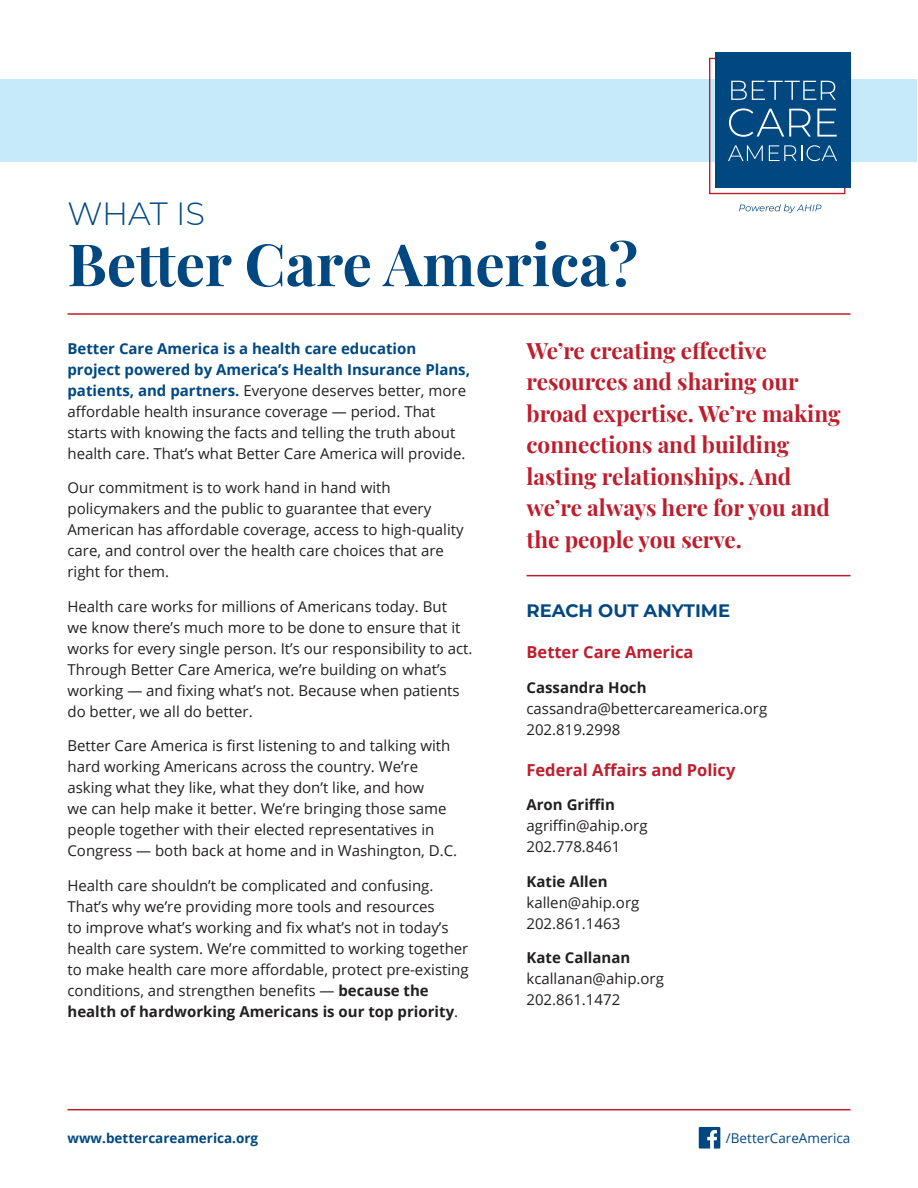
<style>
.page{position:relative;width:918px;height:1188px;background:#fff}
.page>*{position:absolute;margin:0;border:0;box-sizing:border-box;transform-origin:0 0}
.t1{font:700 58.5px "Playfair Display";color:#014881}
.Subtitle{font:300 32.1px "Montserrat";letter-spacing:-.01em;color:#014881}
.Callout-Red{font:700 22.5px/31.5px "Playfair Display";color:#be1d2c}
.Heading_1{font:700 18px "Montserrat";color:#014881}
.Heading_2{font:700 16.5px "Open Sans";color:#be1d2c}
.Contact-_Info{font:15px/21px "Open Sans";color:#231f20}
.Contact-_Name{font:700 15px "Open Sans";color:#231f20}
.t2{font:700 13.5px "Open Sans";color:#014881}
.t3{font:13.5px "Open Sans";color:#014881}
.s1{font-weight:700;color:#014881}
.s2{font-weight:700}
</style>
<div class="page">
<div style="left:1px;top:80px;width:916px;height:82px;background:#c6eafa"></div>
<div style="left:715px;top:53px;width:135px;height:135px;background:#014881"></div>
<svg style="left:709px;top:58px;width:136px;height:136px"></svg>
<svg style="left:739px;top:204px;width:82px;height:9px"></svg>
<hr style="left:68px;top:313px;width:782px;height:2px;background:#be1d2c">
<hr style="left:526px;top:575px;width:324px;height:1px;background:#be1d2c">
<hr style="left:68px;top:1109px;width:782px;height:1px;background:#be1d2c">
<svg style="left:699px;top:1127px;width:21px;height:22px"></svg>
<p class="Subtitle" style="left:68px;top:192px;width:139px">WHAT IS</p>
<p class="t1" style="left:68px;top:218px;width:572px">Better Care America?</p>
<p class="Contact-_Info" style="left:68px;top:337px;width:404px"><span class="s1">Better Care America is a health care education project powered by America’s Health Insurance Plans, patients, and partners.</span> Everyone deserves better, more affordable health insurance coverage — period. That starts with knowing the facts and telling the truth about health care. That’s what Better Care America will provide.</p>
<p class="Contact-_Info" style="left:68px;top:477px;width:398px">Our commitment is to work hand in hand with policymakers and the public to guarantee that every American has affordable coverage, access to high-quality care, and control over the health care choices that are right for them.</p>
<p class="Contact-_Info" style="left:68px;top:595px;width:406px">Health care works for millions of Americans today. But<br>we know there’s much more to be done to ensure that it works for every single person. It’s our responsibility to act.<br>Through Better Care America, we’re building on what’s working — and fixing what’s not. Because when patients do better, we all do better.</p>
<p class="Contact-_Info" style="left:68px;top:735px;width:391px">Better Care America is first listening to and talking with hard working Americans across the country. We’re asking what they like, what they don’t like, and how<br>we can help make it better. We’re bringing those same people together with their elected representatives in Congress — both back at home and in Washington, D.C.</p>
<p class="Contact-_Info" style="left:68px;top:874px;width:403px">Health care shouldn’t be complicated and confusing.<br>That’s why we’re providing more tools and resources<br>to improve what’s working and fix what’s not in today’s health care system. We’re committed to working together to make health care more affordable, protect pre-existing conditions, and strengthen benefits — <span class="s2">because the health of hardworking Americans is our top priority</span>.</p>
<p class="Callout-Red" style="left:526px;top:333px;width:315px">We’re creating effective resources and sharing our broad expertise. We’re making connections and building lasting relationships. And we’re always here for you and the people you serve.</p>
<p class="Heading_1" style="left:526px;top:597px;width:205px">REACH OUT ANYTIME</p>
<p class="Heading_2" style="left:526px;top:640px;width:169px">Better Care America</p>
<p class="Contact-_Name" style="left:526px;top:676px;width:122px">Cassandra Hoch</p>
<p class="Contact-_Info" style="left:526px;top:697px;width:242px">cassandra@bettercareamerica.org</p>
<p class="Contact-_Info" style="left:526px;top:718px;width:95px">202.819.2998</p>
<p class="Heading_2" style="left:526px;top:758px;width:210px">Federal Affairs and Policy</p>
<p class="Contact-_Name" style="left:526px;top:794px;width:90px">Aron Griffin</p>
<p class="Contact-_Info" style="left:526px;top:815px;width:123px">agriffin@ahip.org</p>
<p class="Contact-_Info" style="left:526px;top:836px;width:95px">202.778.8461</p>
<p class="Contact-_Name" style="left:526px;top:871px;width:83px">Katie Allen</p>
<p class="Contact-_Info" style="left:526px;top:891px;width:114px">kallen@ahip.org</p>
<p class="Contact-_Info" style="left:526px;top:912px;width:95px">202.861.1463</p>
<p class="Contact-_Name" style="left:526px;top:947px;width:105px">Kate Callanan</p>
<p class="Contact-_Info" style="left:526px;top:968px;width:139px">kcallanan@ahip.org</p>
<p class="Contact-_Info" style="left:526px;top:989px;width:95px">202.861.1472</p>
<p class="t2" style="left:68px;top:1128px;width:192px">www.bettercareamerica.org</p>
<p class="t3" style="left:726px;top:1129px;width:126px">/BetterCareAmerica</p>
</div>
